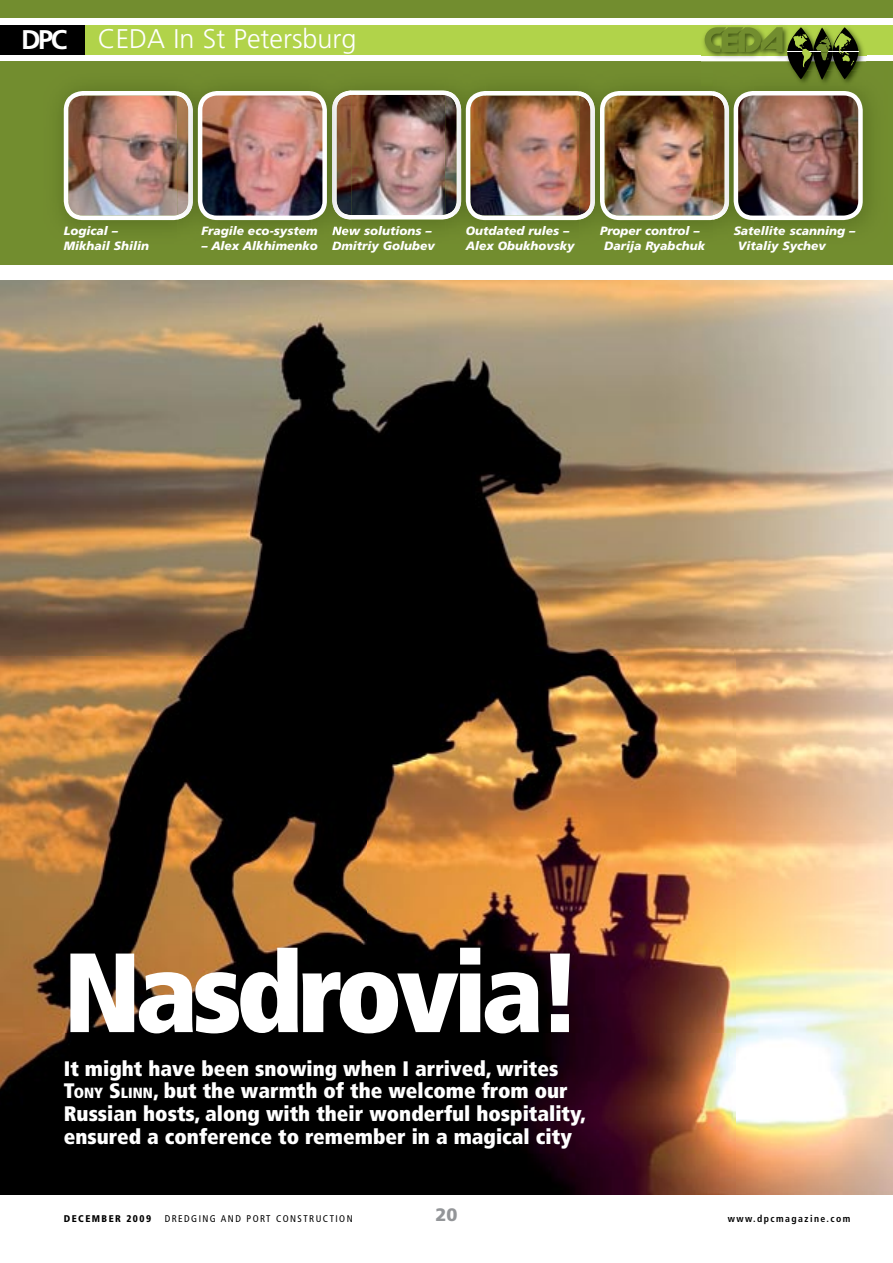
<style>
.page{position:relative;width:893px;height:1263px;background:#fff}
.page>*{position:absolute;margin:0;border:0;box-sizing:border-box;transform-origin:0 0}
.t1{font:900 condensed 112.5px "Frutiger LT Std";letter-spacing:-.05em;color:#fff}
.t2{font:300 27px "Frutiger LT Std";color:#fff}
.t3{font:900 condensed 21px/22.5px "Frutiger LT Std";color:#fff}
.t4{font:900 18px "Frutiger LT Std";color:#939598}
.t5{font:italic 900 12px/15px "Frutiger LT Std";color:#fff}
.t6{font:condensed 9.75px "Frutiger LT Std";letter-spacing:.15em;color:#000}
.t7{font:700 condensed 9.75px "Frutiger LT Std";letter-spacing:.15em;color:#000}
.t8{font:900 condensed 9.75px "Frutiger LT Std";letter-spacing:.15em;color:#000}
.s1{font-weight:700}
.s2{font-size:14.7px}
</style>
<div class="page">
<div style="left:85px;top:26px;width:808px;height:29px;background:#b1d34a"></div>
<div style="left:0;top:26px;width:85px;height:29px;background:#000"></div>
<div style="left:0;top:0;width:893px;height:18px;background:#728d2f"></div>
<div style="left:0;top:62px;width:893px;height:203px;background:#728d2f"></div>
<img style="left:351px;top:88px;width:94px;height:148px">
<img style="left:351px;top:226px;width:81px;height:9px">
<img style="left:60px;top:88px;width:117px;height:141px">
<img style="left:311px;top:79px;width:40px;height:157px">
<img style="left:332px;top:226px;width:19px;height:9px">
<svg style="left:333px;top:244px;width:18px;height:1px"></svg>
<img style="left:333px;top:241px;width:18px;height:3px">
<img style="left:64px;top:90px;width:799px;height:130px">
<img style="left:701px;top:25px;width:165px;height:61px">
<img style="left:701px;top:26px;width:165px;height:29px">
<svg style="left:705px;top:27px;width:78px;height:25px;background:#769230"></svg>
<svg style="left:787px;top:27px;width:26px;height:52px"></svg>
<svg style="left:832px;top:27px;width:26px;height:52px"></svg>
<svg style="left:813px;top:28px;width:19px;height:52px"></svg>
<hr style="left:787px;top:52px;width:71px;height:1px;background:#fff">
<svg style="left:793px;top:33px;width:61px;height:35px;background:#404c1e"></svg>
<img style="left:0;top:280px;width:893px;height:915px">
<p class="t2" style="left:21px;top:23px;width:337px"><span class="s1">DPC</span> CEDA In St Petersburg</p>
<p class="t5" style="left:64px;top:223px;width:87px">Logical –<br>Mikhail Shilin</p>
<p class="t5" style="left:202px;top:223px;width:118px">Fragile eco-system</p>
<p class="t5" style="left:202px;top:238px;width:118px">– Alex Alkhimenko</p>
<p class="t5" style="left:332px;top:223px;width:104px">New solutions –<br>Dmitriy Golubev</p>
<p class="t5" style="left:466px;top:223px;width:110px">Outdated rules –<br>Alex Obukhovsky</p>
<p class="t5" style="left:600px;top:223px;width:106px;text-align:center">Proper control –<br>Darija Ryabchuk</p>
<p class="t5" style="left:738px;top:223px;width:119px;text-indent:-4px">Satellite scanning –<br>Vitaliy Sychev</p>
<h1 class="t1" style="left:64px;top:924px;width:519px">Nasdrovia!</h1>
<p class="t3" style="left:64px;top:1057px;width:523px">It might have been snowing when I arrived, writes T<span class="s2">ONY</span> S<span class="s2">LINN</span>, but the warmth of the welcome from our Russian hosts, along with their wonderful hospitality, ensured a conference to remember in a magical city</p>
<p class="t8" style="left:64px;top:1212px;width:89px">DECEMBER 2009</p>
<p class="t6" style="left:165px;top:1212px;width:189px">DREDGING AND PORT CONSTRUCTION</p>
<p class="t4" style="left:435px;top:1204px;width:24px">20</p>
<p class="t7" style="left:728px;top:1212px;width:124px">www.dpcmagazine.com</p>
</div>
